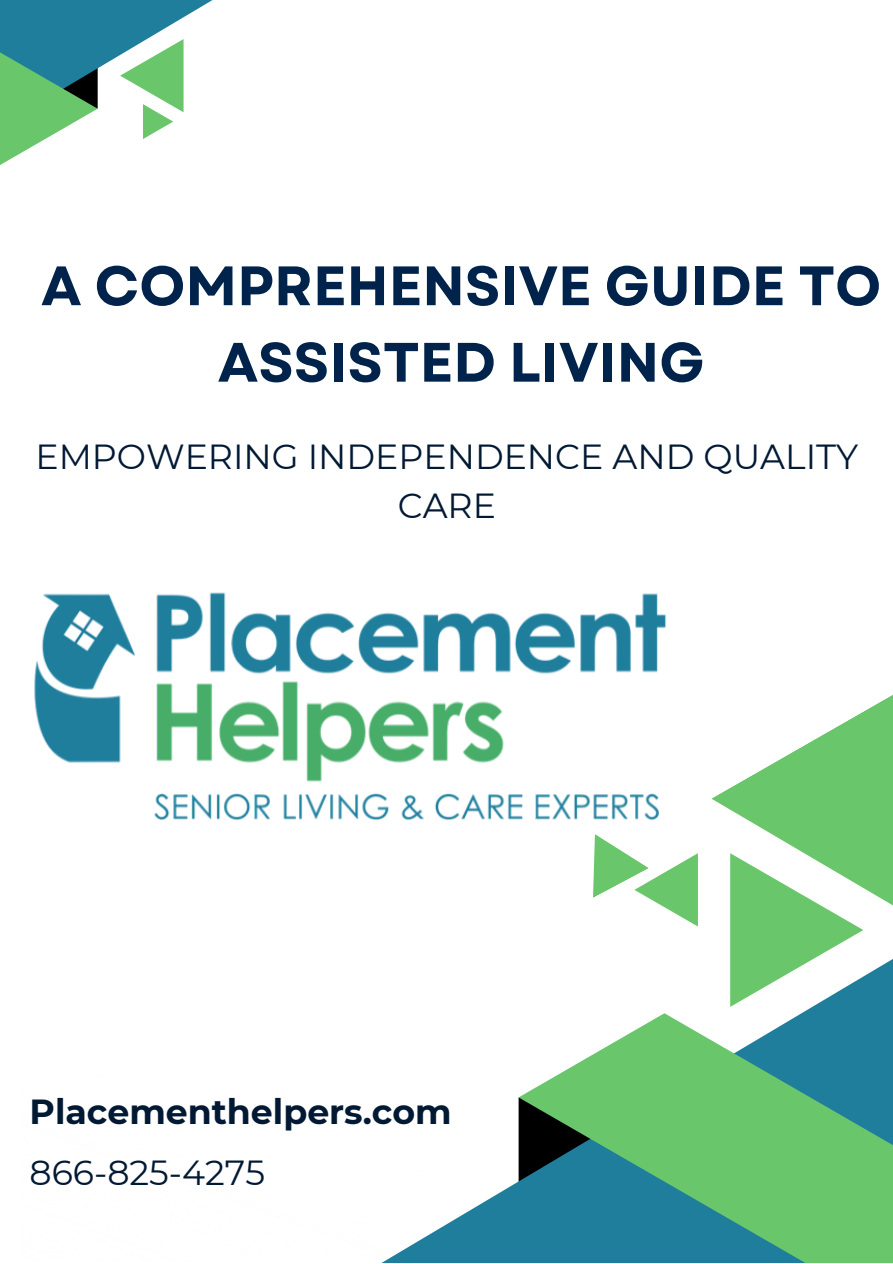
<style>
.page{position:relative;width:893px;height:1264px;background:#fff}
.page>*{position:absolute;margin:0;border:0;box-sizing:border-box;transform-origin:0 0}
.t1{font:700 55.35px/76.5px "Garet";color:#00234c;text-align:center}
.t2{font:34.8px/48.3px "Montserrat";color:#021934;text-align:center}
.t3{font:700 34.8px "Montserrat";color:#021934}
</style>
<div class="page">
<svg style="left:383px;top:1006px;width:509px;height:256px"></svg>
<svg style="left:518px;top:1013px;width:374px;height:249px;background:#5aab87"></svg>
<svg style="left:0;top:0;width:213px;height:165px"></svg>
<svg style="left:593px;top:834px;width:105px;height:92px"></svg>
<svg style="left:712px;top:695px;width:180px;height:311px"></svg>
<img style="left:34px;top:592px;width:633px;height:229px">
<p class="t1" style="left:41px;top:248px;width:841px">A COMPREHENSIVE GUIDE TO<br>ASSISTED LIVING</p>
<p class="t2" style="left:35px;top:433px;width:824px">EMPOWERING INDEPENDENCE AND QUALITY<br>CARE</p>
<p class="t3" style="left:30px;top:1090px;width:423px">Placementhelpers.com</p>
<p class="t2" style="left:30px;top:1148px;width:237px">866-825-4275</p>
</div>
